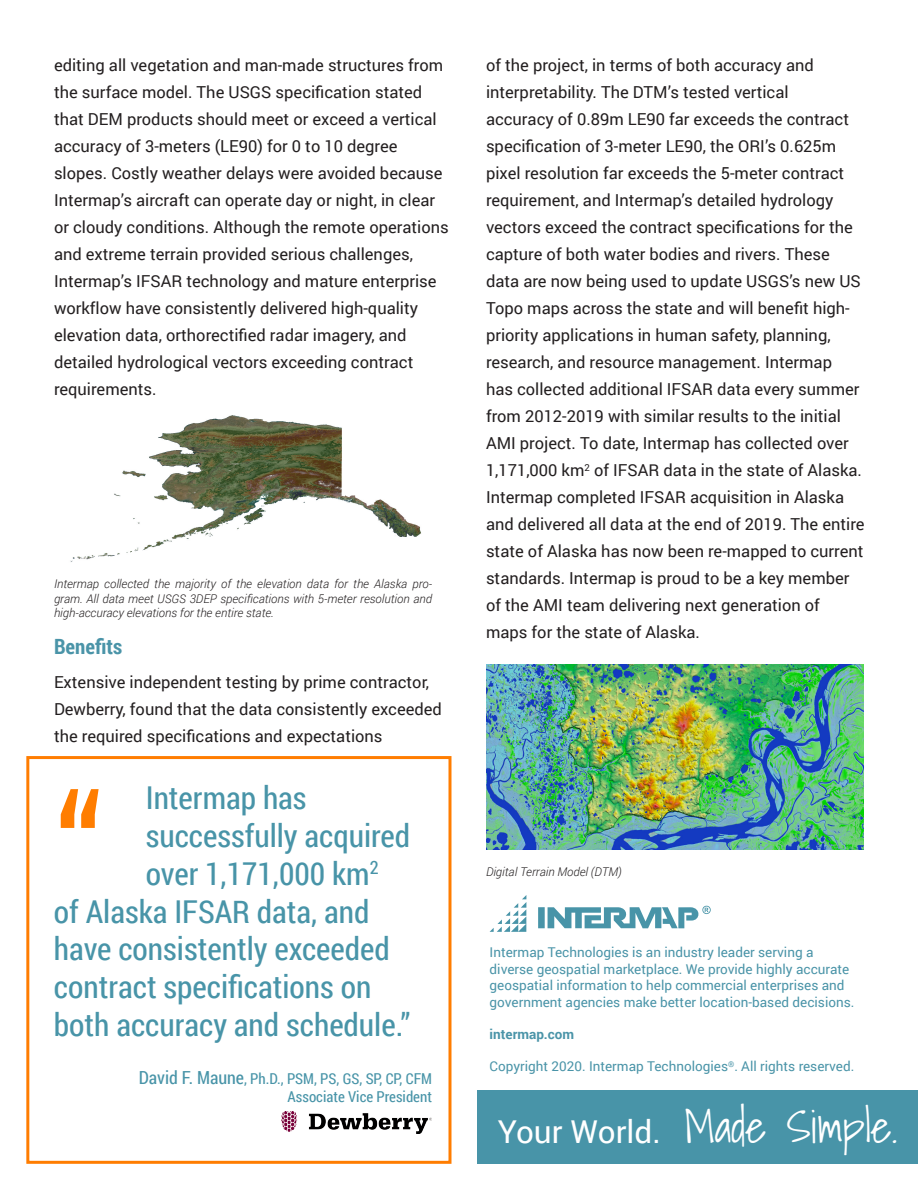
<style>
.page{position:relative;width:918px;height:1188px;background:#fff}
.page>*{position:absolute;margin:0;border:0;box-sizing:border-box;transform-origin:0 0}
.t1{font:300 45px "Shadows Into";color:#fff}
.t2{font:31.5px "Roboto Condensed";color:#4894a8}
.t3{font:700 21px "Roboto Condensed";color:#4a94a8}
.t4{font:16.5px/27px "Roboto";color:#231f20}
.t5{font:15px/18px "Roboto Condensed";color:#4894a8;text-align:right}
.t6{font:13.5px/16.5px "Roboto";color:#4a94a8}
.t7{font:700 13.5px "Roboto";color:#4a94a8}
.t8{font:italic 300 12px/14.4px "Roboto";color:#231f20;text-align:justify}
.s1{font-size:18px}
.s2{font-family:"Roboto";font-weight:400;font-size:31.5px}
</style>
<div class="page">
<svg style="left:490px;top:895px;width:36px;height:37px"></svg>
<div style="left:538px;top:907px;width:7px;height:21px;background:#4894a8"></div>
<svg style="left:548px;top:906px;width:163px;height:22px"></svg>
<div style="left:477px;top:1090px;width:441px;height:74px;background:#4894a8"></div>
<div style="left:26px;top:756px;width:426px;height:408px;border:3px solid #ff7d00"></div>
<svg style="left:61px;top:789px;width:38px;height:39px"></svg>
<img style="left:282px;top:1111px;width:150px;height:23px">
<img style="left:487px;top:664px;width:376px;height:185px">
<img style="left:70px;top:415px;width:351px;height:147px">
<p class="t4" style="left:54px;top:51px;width:396px">editing all vegetation and man-made structures from the surface model. The USGS specification stated that DEM products should meet or exceed a vertical accuracy of 3-meters (LE90) for 0 to 10 degree slopes. Costly weather delays were avoided because Intermap’s aircraft can operate day or night, in clear or cloudy conditions. Although the remote operations and extreme terrain provided serious challenges, Intermap’s IFSAR technology and mature enterprise workflow have consistently delivered high-quality elevation data, orthorectified radar imagery, and detailed hydrological vectors exceeding contract requirements.</p>
<p class="t8" style="left:54px;top:576px;width:379px">Intermap collected the majority of the elevation data for the Alaska pro&shy;gram. All data meet USGS 3DEP specifications with 5-meter resolution and high-accuracy elevations for the entire state.</p>
<p class="t3" style="left:54px;top:632px;width:70px">Benefits</p>
<p class="t4" style="left:54px;top:668px;width:390px">Extensive independent testing by prime contractor,<br>Dewberry, found that the data consistently exceeded the required specifications and expectations</p>
<h2 class="t2" style="left:146px;top:776px;width:162px">Intermap has</h2>
<h2 class="t2" style="left:146px;top:814px;width:266px">successfully acquired</h2>
<h2 class="t2" style="left:146px;top:852px;width:234px">over 1,171,000 km<sup>2</sup></h2>
<h2 class="t2" style="left:54px;top:889px;width:317px">of Alaska IFSAR data, and</h2>
<h2 class="t2" style="left:54px;top:927px;width:337px">have consistently exceeded</h2>
<h2 class="t2" style="left:54px;top:965px;width:319px">contract specifications on</h2>
<h2 class="t2" style="left:54px;top:1003px;width:358px">both accuracy and schedule.”</h2>
<p class="t5" style="left:139px;top:1069px;width:295px"><span class="s1">David F. Maune</span>, Ph.D., PSM, PS, GS, SP, CP, CFM<br>Associate Vice President</p>
<p class="t4" style="left:486px;top:51px;width:380px">of the project, in terms of both accuracy and interpretability. The DTM’s tested vertical<br>accuracy of 0.89m LE90 far exceeds the contract specification of 3-meter LE90, the ORI’s 0.625m pixel resolution far exceeds the 5-meter contract requirement, and Intermap’s detailed hydrology vectors exceed the contract specifications for the capture of both water bodies and rivers. These data are now being used to update USGS’s new US Topo maps across the state and will benefit high&shy;priority applications in human safety, planning, research, and resource management. Intermap<br>has collected additional IFSAR data every summer from 2012-2019 with similar results to the initial AMI project. To date, Intermap has collected over 1,171,000 km<sup>2</sup> of IFSAR data in the state of Alaska.<br>Intermap completed IFSAR acquisition in Alaska and delivered all data at the end of 2019. The entire state of Alaska has now been re-mapped to current standards. Intermap is proud to be a key member of the AMI team delivering next generation of maps for the state of Alaska.</p>
<p class="t8" style="left:486px;top:864px;width:137px">Digital Terrain Model (DTM)</p>
<p class="t6" style="left:490px;top:943px;width:366px">Intermap Technologies is an industry leader serving a diverse geospatial marketplace. We provide highly accurate geospatial information to help commercial enterprises and government agencies make better location-based decisions.</p>
<p class="t7" style="left:490px;top:1025px;width:86px">intermap.com</p>
<p class="t6" style="left:490px;top:1058px;width:366px">Copyright 2020. Intermap Technologies<sup>®</sup>. All rights reserved.</p>
<h1 class="t1" style="left:498px;top:1090px;width:401px"><span class="s2">Your World.</span> Made Simple.</h1>
</div>
